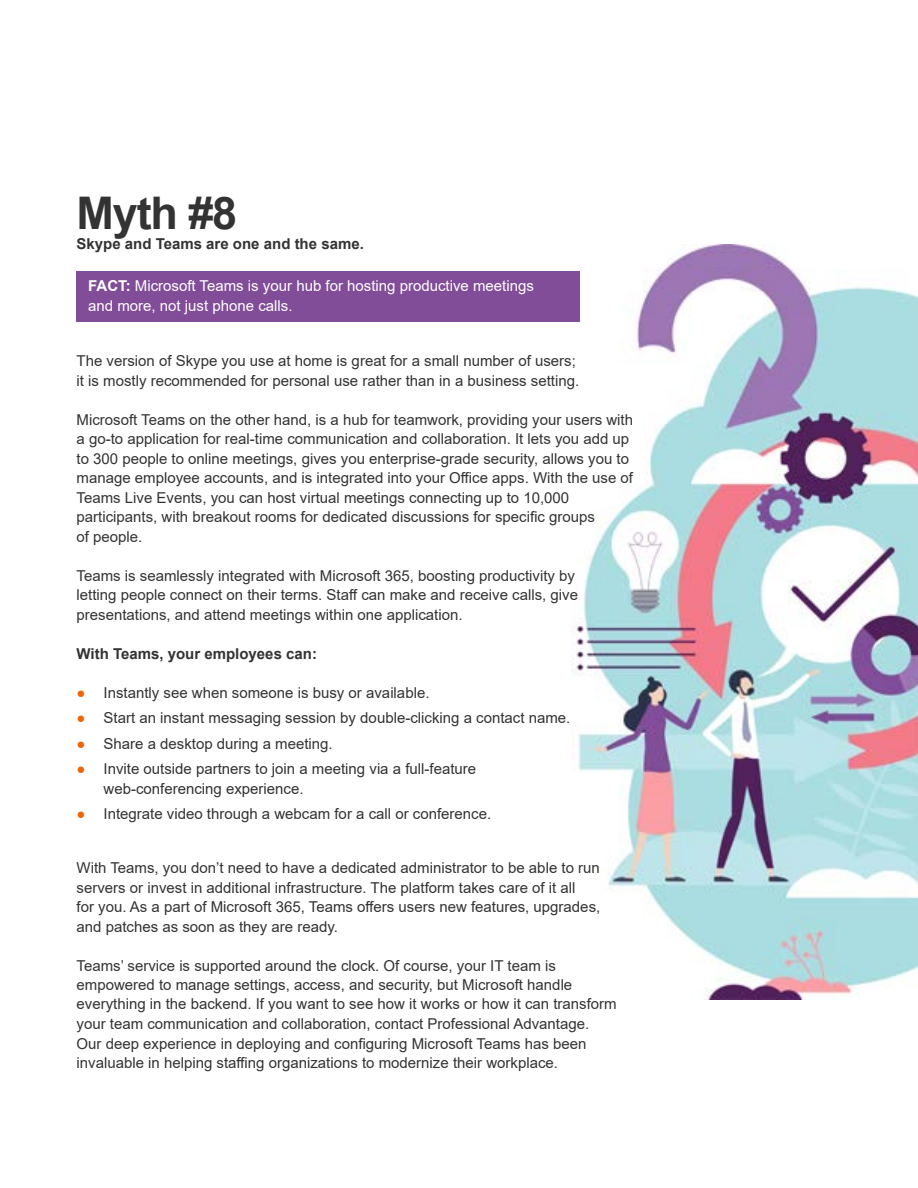
<style>
.page{position:relative;width:918px;height:1188px;background:#fff}
.page>*{position:absolute;margin:0;border:0;box-sizing:border-box;transform-origin:0 0}
.t1{font:700 45px "Arial";color:#333}
.t2{font:15px/19.5px "Arial";color:#333}
.t3{font:15px/19.5px "Arial";color:#fff}
.t4{font:700 15px "Arial";color:#333}
.s1{font-weight:700}
.s2{font-weight:700;color:#ec6608}
</style>
<div class="page">
<img style="left:573px;top:244px;width:345px;height:755px">
<div style="left:77px;top:271px;width:503px;height:51px;background:#814d99"></div>
<h1 class="t1" style="left:77px;top:182px;width:162px">Myth #8</h1>
<p class="t4" style="left:77px;top:233px;width:289px">Skype and Teams are one and the same.</p>
<p class="t3" style="left:88px;top:276px;width:447px"><span class="s1">FACT:</span> Microsoft Teams is your hub for hosting productive meetings and more, not just phone calls.</p>
<p class="t2" style="left:77px;top:351px;width:504px">The version of Skype you use at home is great for a small number of users; it is mostly recommended for personal use rather than in a business setting.</p>
<p class="t2" style="left:77px;top:409px;width:558px">Microsoft Teams on the other hand, is a hub for teamwork, providing your users with a go-to application for real-time communication and collaboration. It lets you add up to 300 people to online meetings, gives you enterprise-grade security, allows you to manage employee accounts, and is integrated into your Office apps. With the use of Teams Live Events, you can host virtual meetings connecting up to 10,000 participants, with breakout rooms for dedicated discussions for specific groups<br>of people.</p>
<p class="t2" style="left:77px;top:565px;width:503px">Teams is seamlessly integrated with Microsoft 365, boosting productivity by letting people connect on their terms. Staff can make and receive calls, give presentations, and attend meetings within one application.</p>
<p class="t4" style="left:77px;top:643px;width:242px">With Teams, your employees can:</p>
<p class="t2" style="left:77px;top:682px;width:354px"><span class="s2">●</span> Instantly see when someone is busy or available.</p>
<p class="t2" style="left:77px;top:708px;width:495px"><span class="s2">●</span> Start an instant messaging session by double-clicking a contact name.</p>
<p class="t2" style="left:77px;top:733px;width:258px"><span class="s2">●</span> Share a desktop during a meeting.</p>
<p class="t2" style="left:104px;top:759px;width:374px;text-indent:-27px"><span class="s2">●</span> Invite outside partners to join a meeting via a full-feature web-conferencing experience.</p>
<p class="t2" style="left:77px;top:804px;width:416px"><span class="s2">●</span> Integrate video through a webcam for a call or conference.</p>
<p class="t2" style="left:77px;top:858px;width:525px">With Teams, you don’t need to have a dedicated administrator to be able to run servers or invest in additional infrastructure. The platform takes care of it all<br>for you. As a part of Microsoft 365, Teams offers users new features, upgrades, and patches as soon as they are ready.</p>
<p class="t2" style="left:77px;top:955px;width:542px">Teams’ service is supported around the clock. Of course, your IT team is empowered to manage settings, access, and security, but Microsoft handle everything in the backend. If you want to see how it works or how it can transform your team communication and collaboration, contact Professional Advantage.<br>Our deep experience in deploying and configuring Microsoft Teams has been invaluable in helping staffing organizations to modernize their workplace.</p>
</div>
